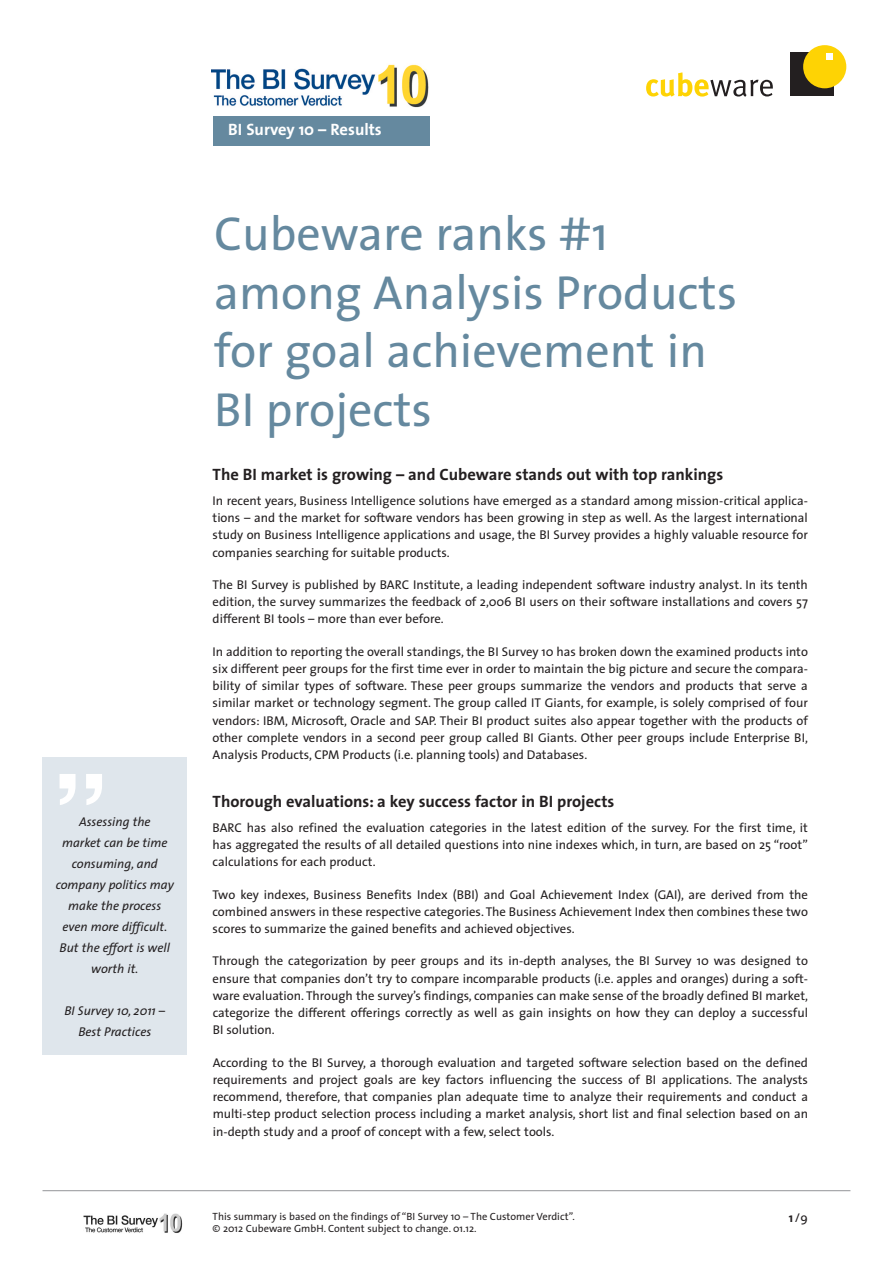
<style>
.page{position:relative;width:893px;height:1263px;background:#fff}
.page>*{position:absolute;margin:0;border:0;box-sizing:border-box;transform-origin:0 0}
.t1{font:48px/58.5px "The Sans";color:#65899f}
.t2{font:700 16.5px "The Sans";color:#231f20}
.t3{font:700 16.5px "The Sans";color:#fff}
.t4{font:12.75px/17.2px "The Sans";color:#231f20;text-align:justify}
.t5{font:italic 12.75px/21px "The Sans";color:#231f20;text-align:center}
.t6{font:10.5px/12px "The Sans";color:#231f20}
.s1{font-weight:700}
</style>
<div class="page">
<div style="left:43px;top:757px;width:144px;height:297px;background:#dfe6ec"></div>
<div style="left:790px;top:53px;width:43px;height:43px;background:#231f20"></div>
<div style="left:803px;top:45px;width:43px;height:43px;background:#fed304;border-radius:50%"></div>
<svg style="left:827px;top:53px;width:6px;height:6px"></svg>
<svg style="left:646px;top:72px;width:127px;height:25px"></svg>
<hr style="left:43px;top:1190px;width:807px;height:1px;background:#939598">
<div style="left:213px;top:116px;width:216px;height:30px;background:#65899f"></div>
<img style="left:211px;top:64px;width:218px;height:44px">
<img style="left:84px;top:1214px;width:99px;height:19px">
<svg style="left:60px;top:774px;width:42px;height:31px"></svg>
<p class="t5" style="left:56px;top:812px;width:120px">Assessing the<br>market can be time consuming, and company politics may make the process even more difficult.<br>But the effort is well worth it.</p>
<p class="t5" style="left:64px;top:1001px;width:102px">BI Survey 10, 2011 –<br>Best Practices</p>
<p class="t3" style="left:228px;top:123px;width:155px">BI Survey 10 – Results</p>
<h1 class="t1" style="left:214px;top:209px;width:524px">Cubeware ranks #1 among Analysis Products for goal achievement in<br>BI projects</h1>
<p class="t2" style="left:213px;top:468px;width:512px">The BI market is growing – and Cubeware stands out with top rankings</p>
<p class="t4" style="left:213px;top:493px;width:597px">In recent years, Business Intelligence solutions have emerged as a standard among mission-critical applica&shy;tions – and the market for software vendors has been growing in step as well. As the largest international study on Business Intelligence applications and usage, the BI Survey provides a highly valuable resource for companies searching for suitable products.</p>
<p class="t4" style="left:213px;top:577px;width:597px">The BI Survey is published by BARC Institute, a leading independent software industry analyst. In its tenth edition, the survey summarizes the feedback of 2,006 BI users on their software installations and covers 57 different BI tools – more than ever before.</p>
<p class="t4" style="left:213px;top:644px;width:597px">In addition to reporting the overall standings, the BI Survey 10 has broken down the examined products into six different peer groups for the first time ever in order to maintain the big picture and secure the compara&shy;bility of similar types of software. These peer groups summarize the vendors and products that serve a similar market or technology segment. The group called IT Giants, for example, is solely comprised of four vendors: IBM, Microsoft, Oracle and SAP. Their BI product suites also appear together with the products of other complete vendors in a second peer group called BI Giants. Other peer groups include Enterprise BI, Analysis Products, CPM Products (i.e. planning tools) and Databases.</p>
<p class="t2" style="left:213px;top:795px;width:403px">Thorough evaluations: a key success factor in BI projects</p>
<p class="t4" style="left:213px;top:820px;width:597px">BARC has also refined the evaluation categories in the latest edition of the survey. For the first time, it has aggregated the results of all detailed questions into nine indexes which, in turn, are based on 25 “root” calculations for each product.</p>
<p class="t4" style="left:213px;top:887px;width:597px">Two key indexes, Business Benefits Index (BBI) and Goal Achievement Index (GAI), are derived from the combined answers in these respective categories. The Business Achievement Index then combines these two scores to summarize the gained benefits and achieved objectives.</p>
<p class="t4" style="left:213px;top:954px;width:597px">Through the categorization by peer groups and its in-depth analyses, the BI Survey 10 was designed to ensure that companies don’t try to compare incomparable products (i.e. apples and oranges) during a soft&shy;ware evaluation. Through the survey’s findings, companies can make sense of the broadly defined BI market, categorize the different offerings correctly as well as gain insights on how they can deploy a successful BI solution.</p>
<p class="t4" style="left:213px;top:1055px;width:597px">According to the BI Survey, a thorough evaluation and targeted software selection based on the defined requirements and project goals are key factors influencing the success of BI applications. The analysts recommend, therefore, that companies plan adequate time to analyze their requirements and conduct a multi-step product selection process including a market analysis, short list and final selection based on an in-depth study and a proof of concept with a few, select tools.</p>
<p class="t6" style="left:213px;top:1211px;width:364px">This summary is based on the findings of “BI Survey 10 – The Customer Verdict”. © 2012 Cubeware GmbH. Content subject to change. 01.12.</p>
<p class="t4" style="left:789px;top:1210px;width:21px"><span class="s1">1</span>/9</p>
</div>
